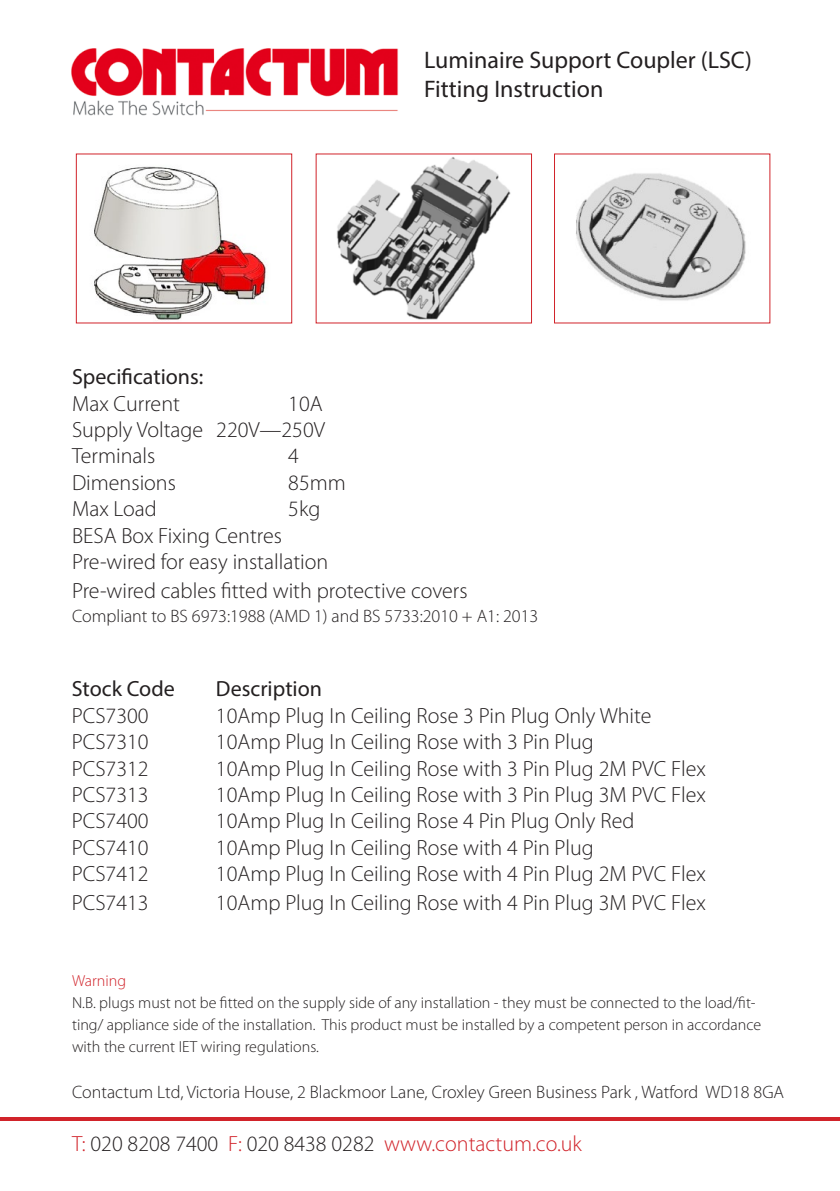
<style>
.page{position:relative;width:840px;height:1191px;background:#fff}
.page>*{position:absolute;margin:0;border:0;box-sizing:border-box;transform-origin:0 0}
.t1{font:24px "Myriad Pro";color:#231f20}
.t2{font:300 22px "Myriad Pro";color:#231f20}
.t3{font:300 22px "Myriad Pro";color:#d1232a}
.t4{font:22px "Myriad Pro";color:#231f20}
.t5{font:300 18px "Myriad Pro";color:#231f20}
.t6{font:300 16px/22px "Myriad Pro";color:#231f20}
.t7{font:300 16px "Myriad Pro";color:#d1232a}
.s1{color:#231f20}
</style>
<div class="page">
<hr style="left:0;top:1117px;width:839px;height:4px;background:#d1232a">
<img style="left:71px;top:48px;width:327px;height:68px">
<img style="left:94px;top:166px;width:172px;height:154px">
<div style="left:76px;top:154px;width:216px;height:169px;border:1px solid #d1232a"></div>
<img style="left:337px;top:157px;width:174px;height:163px">
<img style="left:576px;top:173px;width:170px;height:128px">
<p class="t1" style="left:424px;top:45px;width:329px">Luminaire Support Coupler (LSC)</p>
<p class="t1" style="left:424px;top:74px;width:180px">Fitting Instruction</p>
<p class="t4" style="left:72px;top:363px;width:133px">Specifications:</p>
<p class="t2" style="left:72px;top:391px;width:109px">Max Current</p>
<p class="t2" style="left:288px;top:391px;width:36px">10A</p>
<p class="t2" style="left:72px;top:417px;width:254px">Supply Voltage 220V—250V</p>
<p class="t2" style="left:72px;top:444px;width:85px">Terminals</p>
<p class="t2" style="left:288px;top:444px;width:12px">4</p>
<p class="t2" style="left:72px;top:470px;width:105px">Dimensions</p>
<p class="t2" style="left:288px;top:470px;width:59px">85mm</p>
<p class="t2" style="left:72px;top:497px;width:86px">Max Load</p>
<p class="t2" style="left:288px;top:497px;width:34px">5kg</p>
<p class="t2" style="left:72px;top:523px;width:211px">BESA Box Fixing Centres</p>
<p class="t2" style="left:72px;top:549px;width:258px">Pre-wired for easy installation</p>
<p class="t2" style="left:72px;top:578px;width:397px">Pre-wired cables fitted with protective covers</p>
<p class="t5" style="left:72px;top:606px;width:467px">Compliant to BS 6973:1988 (AMD 1) and BS 5733:2010 + A1: 2013</p>
<p class="t4" style="left:72px;top:675px;width:104px">Stock Code</p>
<p class="t4" style="left:216px;top:675px;width:107px">Description</p>
<p class="t2" style="left:72px;top:703px;width:78px">PCS7300</p>
<p class="t2" style="left:216px;top:703px;width:437px">10Amp Plug In Ceiling Rose 3 Pin Plug Only White</p>
<p class="t2" style="left:72px;top:729px;width:78px">PCS7310</p>
<p class="t2" style="left:216px;top:729px;width:379px">10Amp Plug In Ceiling Rose with 3 Pin Plug</p>
<p class="t2" style="left:72px;top:756px;width:78px">PCS7312</p>
<p class="t2" style="left:216px;top:756px;width:491px">10Amp Plug In Ceiling Rose with 3 Pin Plug 2M PVC Flex</p>
<p class="t2" style="left:72px;top:782px;width:78px">PCS7313</p>
<p class="t2" style="left:216px;top:782px;width:491px">10Amp Plug In Ceiling Rose with 3 Pin Plug 3M PVC Flex</p>
<p class="t2" style="left:72px;top:809px;width:78px">PCS7400</p>
<p class="t2" style="left:216px;top:809px;width:419px">10Amp Plug In Ceiling Rose 4 Pin Plug Only Red</p>
<p class="t2" style="left:72px;top:835px;width:78px">PCS7410</p>
<p class="t2" style="left:216px;top:835px;width:379px">10Amp Plug In Ceiling Rose with 4 Pin Plug</p>
<p class="t2" style="left:72px;top:861px;width:78px">PCS7412</p>
<p class="t2" style="left:216px;top:861px;width:491px">10Amp Plug In Ceiling Rose with 4 Pin Plug 2M PVC Flex</p>
<p class="t2" style="left:72px;top:890px;width:78px">PCS7413</p>
<p class="t2" style="left:216px;top:890px;width:491px">10Amp Plug In Ceiling Rose with 4 Pin Plug 3M PVC Flex</p>
<p class="t7" style="left:72px;top:971px;width:55px">Warning</p>
<p class="t6" style="left:72px;top:991px;width:690px">N.B. plugs must not be fitted on the supply side of any installation - they must be connected to the load/fit&shy;ting/ appliance side of the installation. This product must be installed by a competent person in accordance with the current IET wiring regulations.</p>
<p class="t5" style="left:72px;top:1082px;width:713px">Contactum Ltd, Victoria House, 2 Blackmoor Lane, Croxley Green Business Park , Watford WD18 8GA</p>
<p class="t3" style="left:72px;top:1131px;width:511px">T: <span class="s1">020 8208 7400</span> F: <span class="s1">020 8438 0282</span> www.contactum.co.uk</p>
</div>
